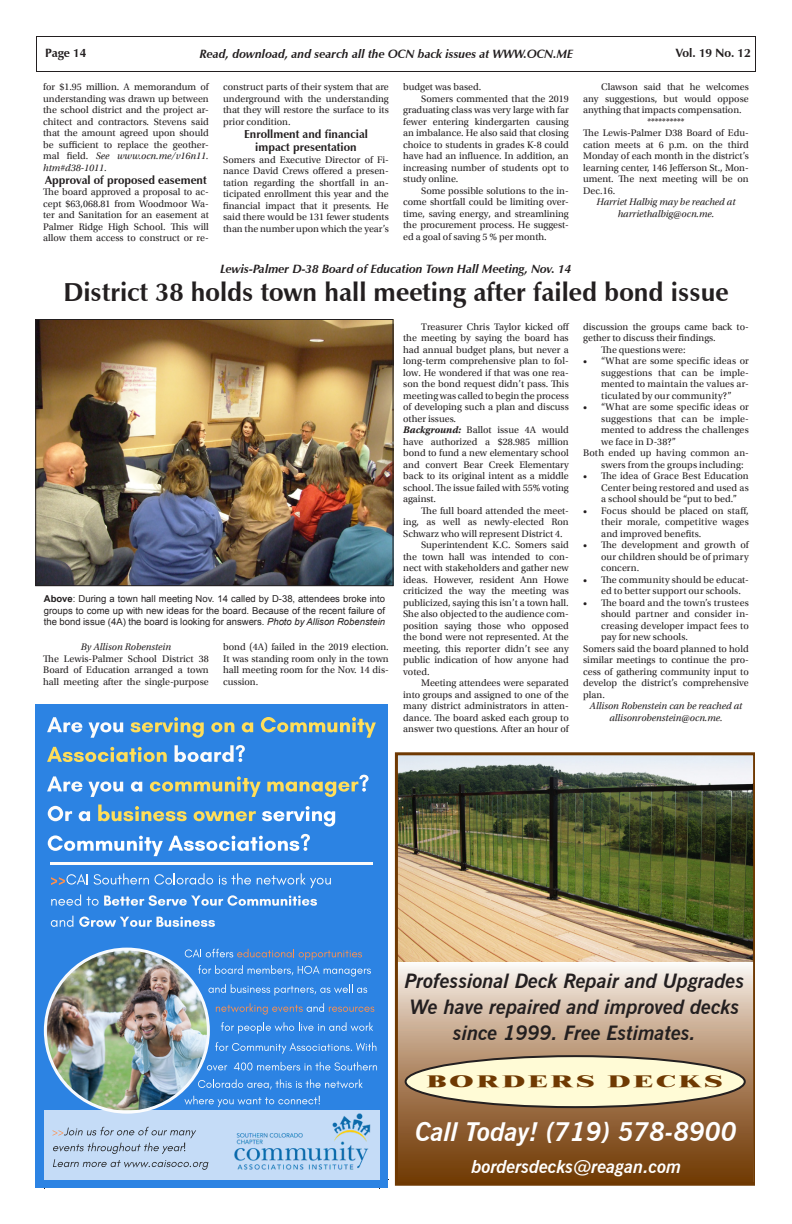
<style>
.page{position:relative;width:792px;height:1224px;background:#fff}
.page>*{position:absolute;margin:0;border:0;box-sizing:border-box;transform-origin:0 0}
.t1{font:italic 700 26.1px "News Gothic BT";color:#fff}
.BP{font:700 26px "Zapf Humanist 601 BT";color:#231f20}
.t2{font:italic 700 20.1px/26.1px "News Gothic BT";color:#231f20;text-align:center}
.t3{font:italic 700 18.1px "News Gothic BT";color:#fff}
.t4{font:800 16.9px "Times New Roman";letter-spacing:.08em;color:#6f3902;scale:1.79 1}
.BP-2{font:italic 700 12px "Zapf Humanist 601 BT";color:#231f20}
.t5{font:700 12px "Zapf Humanist 601 BT";color:#231f20}
.BP-3{font:700 11.5px "Zapf Humanist 601 BT";color:#231f20}
.BP-4{font:10px/11.5px "Utopia Std";color:#231f20;text-align:justify}
.IP{font:10px/11.5px "Utopia Std";color:#231f20;text-align:justify}
.HP{font:10px/11.5px "Utopia Std";letter-spacing:.01em;color:#231f20;text-align:justify}
.BP-5{font:italic 10px/11.5px "Utopia Std";color:#231f20;text-align:center}
.CP{font:9.5px/11.4px "Arial";color:#231f20;text-align:justify}
.s1{font-style:italic}
.s2{font-weight:700}
.s3{font-weight:700;font-style:italic}
</style>
<div class="page">
<div style="left:36px;top:36px;width:720px;height:36px;border:1px solid #231f20"></div>
<img style="left:395px;top:752px;width:360px;height:434px">
<div style="left:406px;top:1056px;width:339px;height:51px;background:#fffbd6;border-radius:50%"></div>
<div style="left:405px;top:1055px;width:341px;height:53px;border:2px solid #231f20;border-radius:50%"></div>
<div style="left:35px;top:704px;width:353px;height:484px;background:#2c83e3"></div>
<hr style="left:50px;top:862px;width:323px;height:2px;background:#fcfbfa">
<svg style="left:47px;top:717px;width:35px;height:15px"></svg>
<svg style="left:88px;top:722px;width:35px;height:16px"></svg>
<svg style="left:130px;top:717px;width:74px;height:21px"></svg>
<svg style="left:211px;top:722px;width:23px;height:10px"></svg>
<svg style="left:242px;top:722px;width:11px;height:10px"></svg>
<svg style="left:261px;top:717px;width:115px;height:21px"></svg>
<svg style="left:47px;top:747px;width:120px;height:15px"></svg>
<svg style="left:175px;top:745px;width:70px;height:17px"></svg>
<svg style="left:47px;top:776px;width:35px;height:16px"></svg>
<svg style="left:88px;top:782px;width:35px;height:15px"></svg>
<svg style="left:131px;top:781px;width:11px;height:11px"></svg>
<svg style="left:150px;top:776px;width:111px;height:21px"></svg>
<svg style="left:267px;top:775px;width:102px;height:22px"></svg>
<svg style="left:48px;top:806px;width:24px;height:15px"></svg>
<svg style="left:79px;top:811px;width:11px;height:10px"></svg>
<svg style="left:98px;top:805px;width:89px;height:16px"></svg>
<svg style="left:194px;top:811px;width:62px;height:10px"></svg>
<svg style="left:262px;top:806px;width:73px;height:21px"></svg>
<svg style="left:48px;top:834px;width:262px;height:22px"></svg>
<svg style="left:51px;top:874px;width:37px;height:11px"></svg>
<svg style="left:94px;top:873px;width:55px;height:12px"></svg>
<svg style="left:155px;top:873px;width:58px;height:12px"></svg>
<svg style="left:219px;top:873px;width:32px;height:12px"></svg>
<svg style="left:257px;top:873px;width:74px;height:15px"></svg>
<svg style="left:51px;top:894px;width:30px;height:12px"></svg>
<svg style="left:87px;top:895px;width:230px;height:11px"></svg>
<svg style="left:51px;top:916px;width:22px;height:11px"></svg>
<svg style="left:79px;top:917px;width:136px;height:10px"></svg>
<div style="left:44px;top:1110px;width:335px;height:70px;background:#c5dcf7"></div>
<svg style="left:53px;top:1127px;width:155px;height:43px"></svg>
<img style="left:44px;top:948px;width:333px;height:166px">
<img style="left:231px;top:1107px;width:144px;height:63px">
<img style="left:37px;top:321px;width:355px;height:263px">
<div style="left:35px;top:319px;width:359px;height:267px;border:1px solid #231f20"></div>
<p class="t5" style="left:45px;top:45px;width:43px">Page 14</p>
<p class="BP-2" style="left:200px;top:46px;width:375px">Read, download, and search all the OCN back issues at WWW.OCN.ME</p>
<p class="t5" style="left:676px;top:45px;width:76px">Vol. 19 No. 12</p>
<p class="BP-4" style="left:43px;top:81px;width:167px">for $1.95 million. A memorandum of understanding was drawn up between the school district and the project ar&shy;chitect and contractors. Stevens said that the amount agreed upon should be sufficient to replace the geother&shy;mal field. <span class="s1">See www.ocn.me/v16n11. htm#d38-1011</span>.</p>
<p class="BP-3" style="left:45px;top:173px;width:163px">Approval of proposed easement</p>
<p class="BP-4" style="left:43px;top:187px;width:167px">The board approved a proposal to ac&shy;cept $63,068.81 from Woodmoor Wa&shy;ter and Sanitation for an easement at Palmer Ridge High School. This will allow them access to construct or re-</p>
<p class="BP-4" style="left:223px;top:81px;width:167px">construct parts of their system that are underground with the understanding that they will restore the surface to its prior condition.</p>
<p class="BP-3" style="left:244px;top:127px;width:125px">Enrollment and financial</p>
<p class="BP-3" style="left:255px;top:140px;width:103px">impact presentation</p>
<p class="BP-4" style="left:223px;top:154px;width:167px">Somers and Executive Director of Fi&shy;nance David Crews offered a presen&shy;tation regarding the shortfall in an&shy;ticipated enrollment this year and the financial impact that it presents. He said there would be 131 fewer students than the number upon which the year’s</p>
<p class="BP-4" style="left:403px;top:81px;width:80px">budget was based.</p>
<p class="IP" style="left:403px;top:93px;width:167px;text-indent:18px">Somers commented that the 2019 graduating class was very large with far fewer entering kindergarten causing an imbalance. He also said that closing choice to students in grades K-8 could have had an influence. In addition, an increasing number of students opt to study online.</p>
<p class="IP" style="left:403px;top:185px;width:167px;text-indent:18px">Some possible solutions to the in&shy;come shortfall could be limiting over&shy;time, saving energy, and streamlining the procurement process. He suggest&shy;ed a goal of saving 5 % per month.</p>
<p class="IP" style="left:583px;top:81px;width:167px;text-indent:18px">Clawson said that he welcomes any suggestions, but would oppose anything that impacts compensation.</p>
<p class="BP-4" style="left:647px;top:116px;width:39px">**********</p>
<p class="BP-4" style="left:583px;top:127px;width:167px">The Lewis-Palmer D38 Board of Edu&shy;cation meets at 6 p.m. on the third Monday of each month in the district’s learning center, 146 Jefferson St., Mon&shy;ument. The next meeting will be on Dec.16.</p>
<p class="BP-5" style="left:596px;top:196px;width:141px">Harriet Halbig may be reached at</p>
<p class="BP-5" style="left:618px;top:208px;width:98px">harriethalbig@ocn.me.</p>
<p class="BP-2" style="left:221px;top:262px;width:352px">Lewis-Palmer D-38 Board of Education Town Hall Meeting, Nov. 14</p>
<p class="BP" style="left:63px;top:276px;width:667px">District 38 holds town hall meeting after failed bond issue</p>
<p class="CP" style="left:44px;top:593px;width:343px"><span class="s2">Above</span>: During a town hall meeting Nov. 14 called by D-38, attendees broke into groups to come up with new ideas for the board. Because of the recent failure of the bond issue (4A) the board is looking for answers. <span class="s1">Photo by Allison Robenstein</span></p>
<p class="BP-5" style="left:81px;top:641px;width:92px">By Allison Robenstein</p>
<p class="BP-4" style="left:43px;top:653px;width:167px">The Lewis-Palmer School District 38<br>Board of Education arranged a town hall meeting after the single-purpose</p>
<p class="BP-4" style="left:223px;top:641px;width:167px">bond (4A) failed in the 2019 election.<br>It was standing room only in the town hall meeting room for the Nov. 14 dis&shy;cussion.</p>
<p class="IP" style="left:403px;top:321px;width:168px;text-indent:18px">Treasurer Chris Taylor kicked off the meeting by saying the board has had annual budget plans, but never a long-term comprehensive plan to fol&shy;low. He wondered if that was one rea&shy;son the bond request didn’t pass. This meeting was called to begin the process of developing such a plan and discuss other issues.</p>
<p class="BP-4" style="left:403px;top:425px;width:167px"><span class="s3">Background:</span> Ballot issue 4A would have authorized a $28.985 million bond to fund a new elementary school and convert Bear Creek Elementary back to its original intent as a middle school. The issue failed with 55% voting against.</p>
<p class="IP" style="left:403px;top:505px;width:167px;text-indent:18px">The full board attended the meet&shy;ing, as well as newly-elected Ron Schwarz who will represent District 4.</p>
<p class="IP" style="left:403px;top:540px;width:167px;text-indent:18px">Superintendent K.C. Somers said the town hall was intended to con&shy;nect with stakeholders and gather new ideas. However, resident Ann Howe criticized the way the meeting was publicized, saying this isn’t a town hall.<br>She also objected to the audience com&shy;position saying those who opposed the bond were not represented. At the meeting, this reporter didn’t see any public indication of how anyone had voted.</p>
<p class="IP" style="left:403px;top:678px;width:167px;text-indent:18px">Meeting attendees were separated into groups and assigned to one of the many district administrators in atten&shy;dance. The board asked each group to answer two questions. After an hour of</p>
<p class="IP" style="left:583px;top:321px;width:167px">discussion the groups came back to&shy;gether to discuss their findings.</p>
<p class="IP" style="left:601px;top:344px;width:86px">The questions were:</p>
<p class="HP" style="left:601px;top:356px;width:149px;text-indent:-18px">• “What are some specific ideas or suggestions that can be imple&shy;mented to maintain the values ar&shy;ticulated by our community?”</p>
<p class="HP" style="left:601px;top:402px;width:149px;text-indent:-18px">• “What are some specific ideas or suggestions that can be imple&shy;mented to address the challenges we face in D-38?”</p>
<p class="HP" style="left:601px;top:448px;width:149px;text-indent:-18px">Both ended up having common an&shy;swers from the groups including:</p>
<p class="HP" style="left:601px;top:471px;width:149px;text-indent:-18px">• The idea of Grace Best Education Center being restored and used as a school should be “put to bed.”</p>
<p class="HP" style="left:601px;top:505px;width:149px;text-indent:-18px">• Focus should be placed on staff, their morale, competitive wages and improved benefits.</p>
<p class="HP" style="left:601px;top:540px;width:149px;text-indent:-18px">• The development and growth of our children should be of primary concern.</p>
<p class="HP" style="left:601px;top:574px;width:149px;text-indent:-18px">• The community should be educat&shy;ed to better support our schools.</p>
<p class="HP" style="left:601px;top:597px;width:149px;text-indent:-18px">• The board and the town’s trustees should partner and consider in&shy;creasing developer impact fees to pay for new schools.</p>
<p class="BP-4" style="left:583px;top:643px;width:167px">Somers said the board planned to hold similar meetings to continue the pro&shy;cess of gathering community input to develop the district’s comprehensive plan.</p>
<p class="BP-5" style="left:590px;top:701px;width:154px">Allison Robenstein can be reached at allisonrobenstein@ocn.me.</p>
<p class="t2" style="left:405px;top:967px;width:341px">Professional Deck Repair and Upgrades<br>We have repaired and improved decks since 1999. Free Estimates.</p>
<p class="t4" style="left:427px;top:1071px;width:167px">BORDERS DECKS</p>
<p class="t1" style="left:416px;top:1116px;width:323px">Call Today! (719) 578-8900</p>
<p class="t3" style="left:472px;top:1156px;width:211px">bordersdecks@reagan.com</p>
</div>
